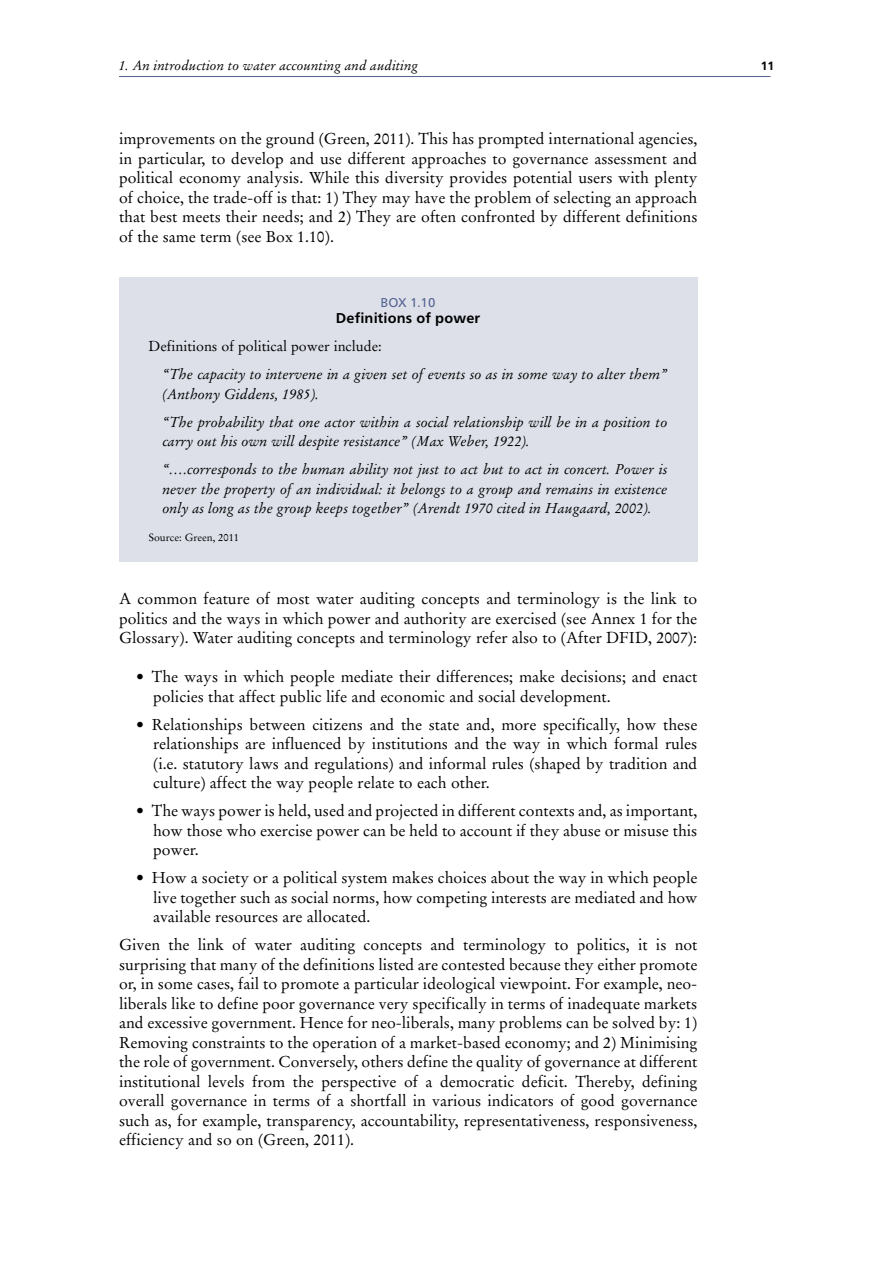
<style>
.page{position:relative;width:893px;height:1263px;background:#fff}
.page>*{position:absolute;margin:0;border:0;box-sizing:border-box;transform-origin:0 0}
.t1{font:15.75px/19.5px "Stempel Garamond";color:#000;text-align:justify}
.t2{font:italic 14.25px/19.5px "Stempel Garamond";color:#000}
.t3{font:14.25px "Stempel Garamond";color:#000}
.t4{font:700 14.25px "Frutiger Neue LTCYR";letter-spacing:.01em;color:#000}
.t5{font:italic 13.5px "Stempel Garamond";color:#000}
.t6{font:12.75px "Frutiger Neue LTCYR";color:#546292}
.t7{font:700 12px "Frutiger LT Std";color:#000}
.t8{font:10.5px "Stempel Garamond";color:#000}
</style>
<div class="page">
<hr style="left:119px;top:76px;width:651px;height:1px;background:#546292">
<div style="left:119px;top:277px;width:578px;height:285px;background:#dde0e9"></div>
<p class="t5" style="left:119px;top:57px;width:301px">1. An introduction to water accounting and auditing</p>
<p class="t7" style="left:761px;top:59px;width:15px">11</p>
<p class="t1" style="left:119px;top:129px;width:580px">improvements on the ground (Green, 2011). This has prompted international agencies, in particular, to develop and use different approaches to governance assessment and political economy analysis. While this diversity provides potential users with plenty of choice, the trade-off is that: 1) They may have the problem of selecting an approach that best meets their needs; and 2) They are often confronted by different definitions of the same term (see Box 1.10).</p>
<p class="t6" style="left:381px;top:295px;width:56px">Box 1.10</p>
<p class="t4" style="left:336px;top:310px;width:146px">Definitions of power</p>
<p class="t3" style="left:149px;top:338px;width:235px">Definitions of political power include:</p>
<p class="t2" style="left:162px;top:365px;width:507px">“The capacity to intervene in a given set of events so as in some way to alter them” (Anthony Giddens, 1985).</p>
<p class="t2" style="left:162px;top:412px;width:507px">“The probability that one actor within a social relationship will be in a position to carry out his own will despite resistance” (Max Weber, 1922).</p>
<p class="t2" style="left:162px;top:460px;width:507px;text-align:justify">“….corresponds to the human ability not just to act but to act in concert. Power is never the property of an individual: it belongs to a group and remains in existence only as long as the group keeps together” (Arendt 1970 cited in Haugaard, 2002).</p>
<p class="t8" style="left:149px;top:531px;width:92px">Source: Green, 2011</p>
<p class="t1" style="left:119px;top:589px;width:580px">A common feature of most water auditing concepts and terminology is the link to politics and the ways in which power and authority are exercised (see Annex 1 for the Glossary). Water auditing concepts and terminology refer also to (After DFID, 2007):</p>
<p class="t1" style="left:153px;top:667px;width:546px;text-indent:-17px">• The ways in which people mediate their differences; make decisions; and enact policies that affect public life and economic and social development.</p>
<p class="t1" style="left:153px;top:714px;width:546px;text-indent:-17px">• Relationships between citizens and the state and, more specifically, how these relationships are influenced by institutions and the way in which formal rules (i.e. statutory laws and regulations) and informal rules (shaped by tradition and culture) affect the way people relate to each other.</p>
<p class="t1" style="left:153px;top:801px;width:546px;text-indent:-17px">• The ways power is held, used and projected in different contexts and, as important, how those who exercise power can be held to account if they abuse or misuse this power.</p>
<p class="t1" style="left:153px;top:868px;width:546px;text-indent:-17px">• How a society or a political system makes choices about the way in which people live together such as social norms, how competing interests are mediated and how available resources are allocated.</p>
<p class="t1" style="left:119px;top:935px;width:580px">Given the link of water auditing concepts and terminology to politics, it is not surprising that many of the definitions listed are contested because they either promote or, in some cases, fail to promote a particular ideological viewpoint. For example, neo&shy;liberals like to define poor governance very specifically in terms of inadequate markets and excessive government. Hence for neo-liberals, many problems can be solved by: 1)<br>Removing constraints to the operation of a market-based economy; and 2) Minimising the role of government. Conversely, others define the quality of governance at different institutional levels from the perspective of a democratic deficit. Thereby, defining overall governance in terms of a shortfall in various indicators of good governance such as, for example, transparency, accountability, representativeness, responsiveness, efficiency and so on (Green, 2011).</p>
</div>
